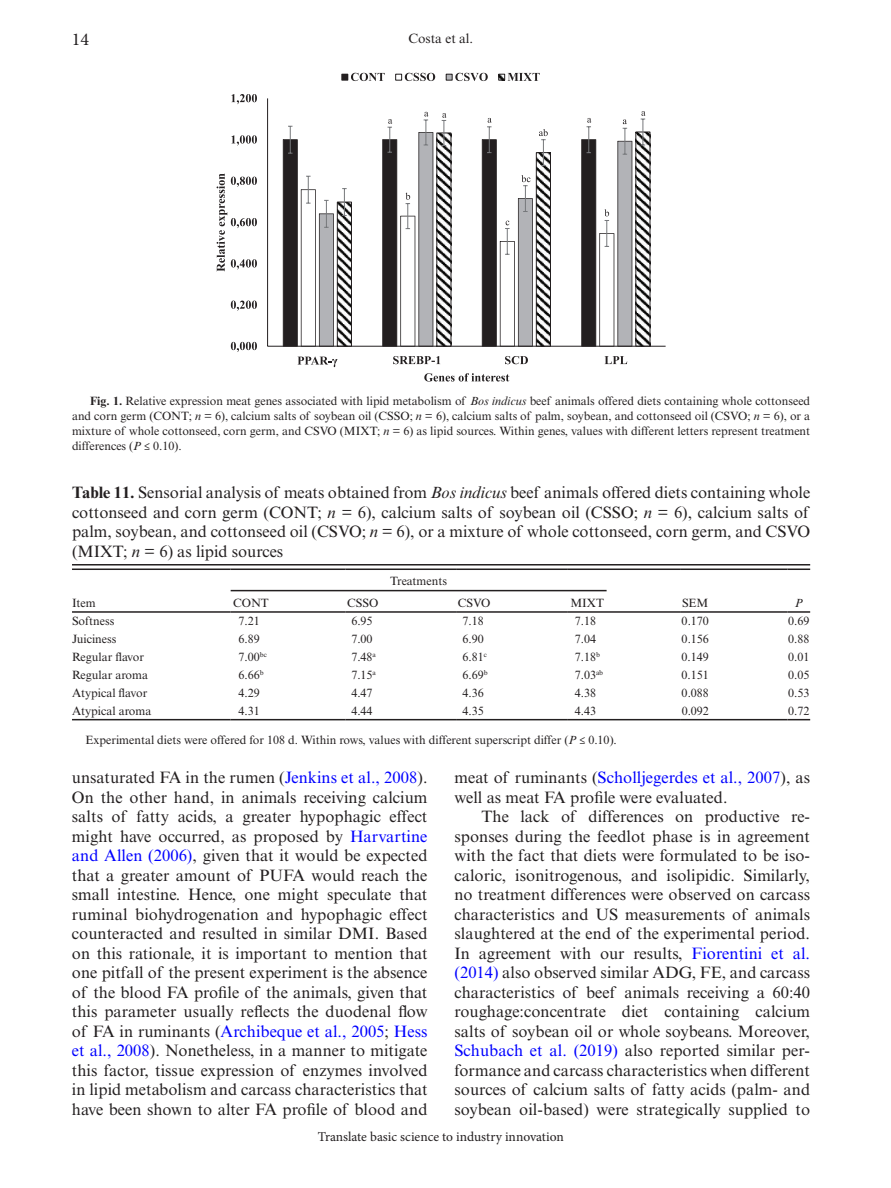
<style>
.page{position:relative;width:891px;height:1188px;background:#fff}
.page>*{position:absolute;margin:0;border:0;box-sizing:border-box;transform-origin:0 0}
.t1{font:18px "Minion Pro";color:#231f20}
.t2{font:16.5px/19.5px "Times New Roman MT Std";letter-spacing:.005em;color:#231f20;text-align:justify}
.t3{font:13.5px "Minion Pro";color:#231f20}
.t4{font:13.5px "Times New Roman MT Std";color:#231f20}
.t5{font:12px/15px "Times New Roman MT Std";color:#231f20;text-align:justify}
.t6{font:italic 12px "Times New Roman MT Std";color:#231f20}
.s1{font-weight:700}
.s2{font-style:italic}
.s3{color:#00f}
</style>
<div class="page">
<hr style="left:72px;top:564px;width:738px;height:2px;background:#231f20">
<hr style="left:72px;top:611px;width:159px;height:2px;background:#231f20">
<hr style="left:681px;top:611px;width:106px;height:2px;background:#231f20">
<hr style="left:787px;top:611px;width:23px;height:2px;background:#231f20">
<hr style="left:72px;top:569px;width:159px;height:1px;background:#231f20">
<hr style="left:231px;top:569px;width:115px;height:1px;background:#231f20">
<hr style="left:346px;top:569px;width:110px;height:1px;background:#231f20">
<hr style="left:456px;top:569px;width:112px;height:1px;background:#231f20">
<hr style="left:568px;top:569px;width:113px;height:1px;background:#231f20">
<hr style="left:681px;top:569px;width:106px;height:1px;background:#231f20">
<svg style="left:787px;top:569px;width:23px;height:1px"></svg>
<hr style="left:231px;top:611px;width:115px;height:2px;background:#231f20">
<hr style="left:346px;top:611px;width:110px;height:2px;background:#231f20">
<hr style="left:456px;top:611px;width:112px;height:2px;background:#231f20">
<hr style="left:568px;top:611px;width:113px;height:2px;background:#231f20">
<hr style="left:72px;top:719px;width:159px;height:1px;background:#231f20">
<hr style="left:231px;top:719px;width:115px;height:1px;background:#231f20">
<hr style="left:346px;top:719px;width:110px;height:1px;background:#231f20">
<hr style="left:456px;top:719px;width:112px;height:1px;background:#231f20">
<hr style="left:568px;top:719px;width:113px;height:1px;background:#231f20">
<hr style="left:681px;top:719px;width:106px;height:1px;background:#231f20">
<svg style="left:787px;top:719px;width:23px;height:1px"></svg>
<hr style="left:231px;top:590px;width:375px;height:1px;background:#231f20">
<svg style="left:283px;top:139px;width:28px;height:207px;fill:#231f20"></svg>
<svg style="left:301px;top:189px;width:18px;height:157px"></svg>
<svg style="left:319px;top:199px;width:17px;height:147px;fill:#b2b3b7"></svg>
<svg style="left:336px;top:131px;width:315px;height:215px"></svg>
<svg style="left:288px;top:126px;width:4px;height:28px"></svg>
<svg style="left:306px;top:176px;width:4px;height:28px"></svg>
<svg style="left:324px;top:200px;width:5px;height:28px"></svg>
<svg style="left:342px;top:188px;width:5px;height:28px"></svg>
<hr style="left:267px;top:98px;width:1px;height:248px;background:#231f20">
<hr style="left:268px;top:346px;width:397px;height:1px;background:#231f20">
<svg style="left:231px;top:342px;width:26px;height:10px"></svg>
<svg style="left:231px;top:301px;width:26px;height:10px"></svg>
<svg style="left:231px;top:135px;width:26px;height:11px"></svg>
<svg style="left:231px;top:94px;width:26px;height:10px"></svg>
<svg style="left:297px;top:356px;width:40px;height:11px"></svg>
<svg style="left:393px;top:356px;width:47px;height:8px"></svg>
<svg style="left:505px;top:356px;width:23px;height:8px"></svg>
<svg style="left:604px;top:356px;width:23px;height:8px"></svg>
<svg style="left:217px;top:173px;width:40px;height:99px"></svg>
<svg style="left:424px;top:373px;width:85px;height:9px"></svg>
<svg style="left:342px;top:73px;width:43px;height:8px"></svg>
<div style="left:395px;top:74px;width:7px;height:7px;border:1px solid #231f20"></div>
<svg style="left:396px;top:73px;width:39px;height:8px"></svg>
<svg style="left:446px;top:73px;width:42px;height:8px"></svg>
<div style="left:498px;top:74px;width:7px;height:7px;border:1px solid #231f20"></div>
<svg style="left:499px;top:73px;width:41px;height:8px"></svg>
<svg style="left:387px;top:119px;width:5px;height:34px"></svg>
<svg style="left:424px;top:112px;width:4px;height:34px"></svg>
<svg style="left:442px;top:113px;width:4px;height:33px"></svg>
<svg style="left:405px;top:193px;width:5px;height:36px"></svg>
<svg style="left:487px;top:118px;width:5px;height:35px"></svg>
<svg style="left:539px;top:129px;width:9px;height:37px"></svg>
<svg style="left:521px;top:175px;width:9px;height:37px"></svg>
<svg style="left:505px;top:221px;width:4px;height:34px"></svg>
<svg style="left:586px;top:118px;width:5px;height:35px"></svg>
<svg style="left:622px;top:120px;width:5px;height:35px"></svg>
<svg style="left:641px;top:111px;width:4px;height:35px"></svg>
<svg style="left:604px;top:209px;width:5px;height:38px"></svg>
<p class="t1" style="left:72px;top:27px;width:19px">14</p>
<p class="t4" style="left:408px;top:30px;width:66px">Costa et al.</p>
<p class="t5" style="left:72px;top:393px;width:740px;text-indent:18px"><span class="s1">Fig. 1.</span> Relative expression meat genes associated with lipid metabolism of <span class="s2">Bos indicus</span> beef animals offered diets containing whole cottonseed and corn germ (CONT; <span class="s2">n</span> = 6), calcium salts of soybean oil (CSSO; <span class="s2">n</span> = 6), calcium salts of palm, soybean, and cottonseed oil (CSVO; <span class="s2">n</span> = 6), or a mixture of whole cottonseed, corn germ, and CSVO (MIXT; <span class="s2">n</span> = 6) as lipid sources. Within genes, values with different letters represent treatment differences (<span class="s2">P</span> ≤ 0.10).</p>
<p class="t2" style="left:72px;top:483px;width:740px"><span class="s1">Table 11.</span> Sensorial analysis of meats obtained from <span class="s2">Bos indicus</span> beef animals offered diets containing whole cottonseed and corn germ (CONT; <span class="s2">n</span> = 6), calcium salts of soybean oil (CSSO; <span class="s2">n</span> = 6), calcium salts of palm, soybean, and cottonseed oil (CSVO; <span class="s2">n</span> = 6), or a mixture of whole cottonseed, corn germ, and CSVO (MIXT; <span class="s2">n</span> = 6) as lipid sources</p>
<p class="t5" style="left:72px;top:595px;width:25px">Item</p>
<p class="t5" style="left:390px;top:574px;width:58px">Treatments</p>
<p class="t5" style="left:233px;top:595px;width:37px">CONT</p>
<p class="t5" style="left:347px;top:595px;width:33px">CSSO</p>
<p class="t5" style="left:458px;top:595px;width:34px">CSVO</p>
<p class="t5" style="left:570px;top:595px;width:35px">MIXT</p>
<p class="t5" style="left:682px;top:595px;width:28px">SEM</p>
<p class="t6" style="left:795px;top:596px;width:10px">P</p>
<p class="t5" style="left:72px;top:613px;width:44px">Softness</p>
<p class="t5" style="left:239px;top:613px;width:23px">7.21</p>
<p class="t5" style="left:351px;top:613px;width:23px">6.95</p>
<p class="t5" style="left:462px;top:613px;width:23px">7.18</p>
<p class="t5" style="left:575px;top:613px;width:23px">7.18</p>
<p class="t5" style="left:682px;top:613px;width:29px">0.170</p>
<p class="t5" style="left:788px;top:613px;width:23px">0.69</p>
<p class="t5" style="left:72px;top:631px;width:46px">Juiciness</p>
<p class="t5" style="left:239px;top:631px;width:23px">6.89</p>
<p class="t5" style="left:351px;top:631px;width:23px">7.00</p>
<p class="t5" style="left:462px;top:631px;width:23px">6.90</p>
<p class="t5" style="left:575px;top:631px;width:23px">7.04</p>
<p class="t5" style="left:682px;top:631px;width:29px">0.156</p>
<p class="t5" style="left:788px;top:631px;width:23px">0.88</p>
<p class="t5" style="left:72px;top:649px;width:73px">Regular flavor</p>
<p class="t5" style="left:239px;top:649px;width:30px">7.00<sup>bc</sup></p>
<p class="t5" style="left:351px;top:649px;width:26px">7.48<sup>a</sup></p>
<p class="t5" style="left:462px;top:649px;width:26px">6.81<sup>c</sup></p>
<p class="t5" style="left:575px;top:649px;width:27px">7.18<sup>b</sup></p>
<p class="t5" style="left:681px;top:649px;width:29px">0.149</p>
<p class="t5" style="left:788px;top:649px;width:23px">0.01</p>
<p class="t5" style="left:72px;top:667px;width:78px">Regular aroma</p>
<p class="t5" style="left:239px;top:667px;width:27px">6.66<sup>b</sup></p>
<p class="t5" style="left:351px;top:667px;width:26px">7.15<sup>a</sup></p>
<p class="t5" style="left:462px;top:667px;width:27px">6.69<sup>b</sup></p>
<p class="t5" style="left:575px;top:667px;width:30px">7.03<sup>ab</sup></p>
<p class="t5" style="left:681px;top:667px;width:29px">0.151</p>
<p class="t5" style="left:788px;top:667px;width:23px">0.05</p>
<p class="t5" style="left:72px;top:685px;width:77px">Atypical flavor</p>
<p class="t5" style="left:239px;top:685px;width:23px">4.29</p>
<p class="t5" style="left:351px;top:685px;width:23px">4.47</p>
<p class="t5" style="left:462px;top:685px;width:23px">4.36</p>
<p class="t5" style="left:575px;top:685px;width:23px">4.38</p>
<p class="t5" style="left:682px;top:685px;width:29px">0.088</p>
<p class="t5" style="left:788px;top:685px;width:23px">0.53</p>
<p class="t5" style="left:72px;top:703px;width:81px">Atypical aroma</p>
<p class="t5" style="left:239px;top:703px;width:23px">4.31</p>
<p class="t5" style="left:351px;top:703px;width:23px">4.44</p>
<p class="t5" style="left:462px;top:703px;width:23px">4.35</p>
<p class="t5" style="left:575px;top:703px;width:23px">4.43</p>
<p class="t5" style="left:682px;top:703px;width:29px">0.092</p>
<p class="t5" style="left:788px;top:703px;width:23px">0.72</p>
<p class="t5" style="left:86px;top:733px;width:533px">Experimental diets were offered for 108 d. Within rows, values with different superscript differ (<span class="s2">P</span> ≤ 0.10).</p>
<p class="t2" style="left:72px;top:768px;width:357px">unsaturated FA in the rumen (<span class="s3">Jenkins et al., 2008</span>).<br>On the other hand, in animals receiving calcium salts of fatty acids, a greater hypophagic effect might have occurred, as proposed by <span class="s3">Harvartine and Allen (2006)</span>, given that it would be expected that a greater amount of PUFA would reach the small intestine. Hence, one might speculate that ruminal biohydrogenation and hypophagic effect counteracted and resulted in similar DMI. Based on this rationale, it is important to mention that one pitfall of the present experiment is the absence of the blood FA profile of the animals, given that this parameter usually reflects the duodenal flow of FA in ruminants (<span class="s3">Archibeque et al., 2005</span>; <span class="s3">Hess et al., 2008</span>). Nonetheless, in a manner to mitigate this factor, tissue expression of enzymes involved in lipid metabolism and carcass characteristics that have been shown to alter FA profile of blood and</p>
<p class="t2" style="left:454px;top:768px;width:357px">meat of ruminants (<span class="s3">Scholljegerdes et al., 2007</span>), as well as meat FA profile were evaluated.</p>
<p class="t2" style="left:454px;top:807px;width:357px;text-indent:27px">The lack of differences on productive re&shy;sponses during the feedlot phase is in agreement with the fact that diets were formulated to be iso&shy;caloric, isonitrogenous, and isolipidic. Similarly, no treatment differences were observed on carcass characteristics and US measurements of animals slaughtered at the end of the experimental period.<br>In agreement with our results, <span class="s3">Fiorentini et al. (2014)</span> also observed similar ADG, FE, and carcass characteristics of beef animals receiving a 60:40 roughage:concentrate diet containing calcium salts of soybean oil or whole soybeans. Moreover, <span class="s3">Schubach et al. (2019)</span> also reported similar per&shy;formance and carcass characteristics when different sources of calcium salts of fatty acids (palm- and soybean oil-based) were strategically supplied to</p>
<p class="t3" style="left:318px;top:1128px;width:247px">Translate basic science to industry innovation</p>
</div>
